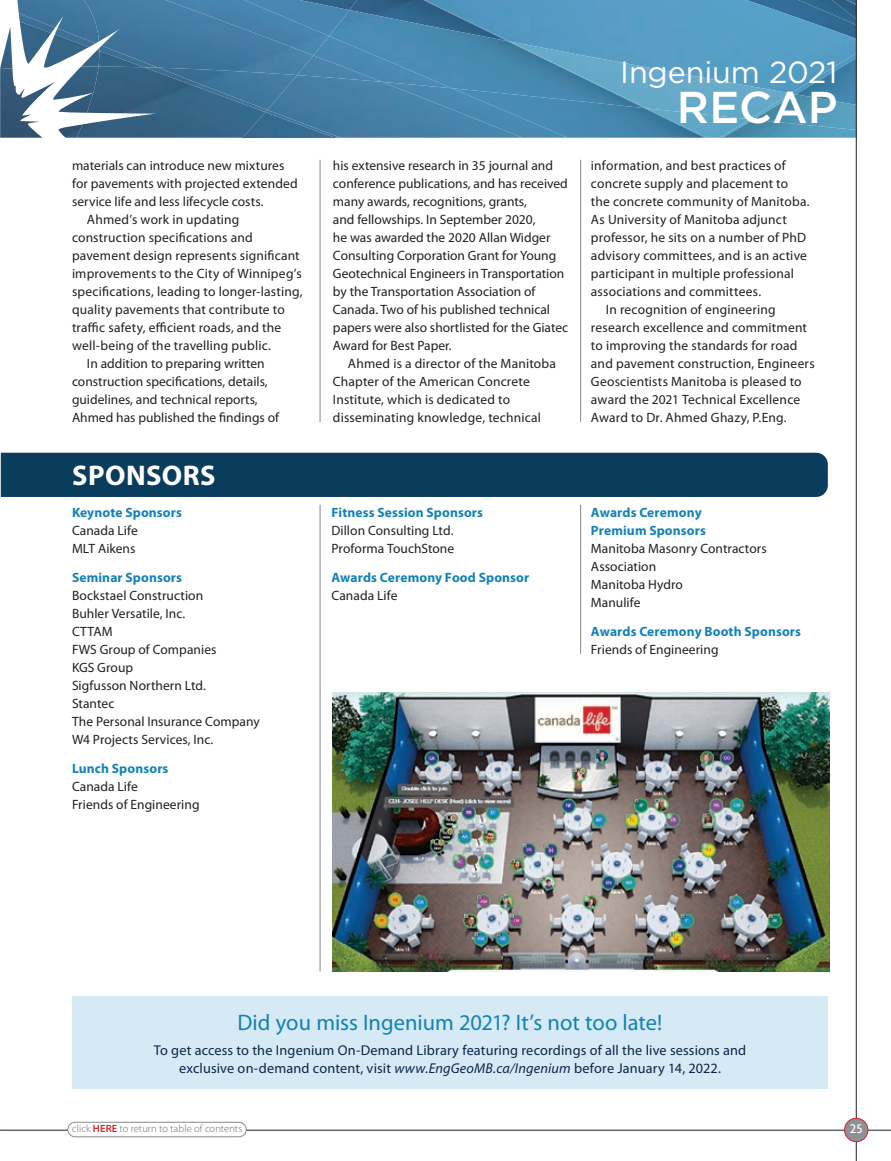
<style>
.page{position:relative;width:891px;height:1161px;background:#fff}
.page>*{position:absolute;margin:0;border:0;box-sizing:border-box;transform-origin:0 0}
.t1{font:500 44.55px "Gotham";letter-spacing:.005em;color:#fff}
.t2{font:30.45px "Gotham";letter-spacing:-.005em;color:#fff}
.t3{font:700 28.5px "Myriad Pro";letter-spacing:.015em;color:#fff}
.t4{font:22.5px "Myriad Pro";color:#1482b6}
.t5{font:14.25px/18px "Myriad Pro";letter-spacing:.01em;color:#0c2649;text-align:center}
.t6{font:13.5px/18px "Myriad Pro";letter-spacing:.005em;color:#231f20}
.t7{font:700 13.5px/18px "Myriad Pro";letter-spacing:.01em;color:#1482b6}
.t8{font:500 13.5px "Agenda";color:#fff}
.t9{font:300 10.5px "Myriad Pro";letter-spacing:.01em;color:#616d75}
.s1{font-style:italic}
.s2{font-weight:600;color:#d91f26}
</style>
<div class="page">
<img style="left:313px;top:68px;width:16px;height:7px">
<div style="left:267px;top:75px;width:185px;height:63px;background:#467ea6"></div>
<img style="left:265px;top:112px;width:70px;height:26px">
<div style="left:507px;top:0;width:200px;height:41px;background:#569ec5"></div>
<img style="left:644px;top:41px;width:63px;height:67px">
<img style="left:357px;top:0;width:150px;height:10px">
<img style="left:329px;top:10px;width:315px;height:98px">
<img style="left:452px;top:88px;width:253px;height:50px">
<svg style="left:707px;top:0;width:149px;height:139px;background:#5499be"></svg>
<img style="left:313px;top:36px;width:16px;height:32px">
<img style="left:157px;top:0;width:156px;height:75px">
<img style="left:265px;top:68px;width:32px;height:42px">
<img style="left:157px;top:67px;width:108px;height:71px">
<img style="left:349px;top:0;width:8px;height:10px">
<img style="left:244px;top:0;width:105px;height:36px">
<img style="left:796px;top:58px;width:60px;height:36px">
<img style="left:753px;top:94px;width:103px;height:26px">
<img style="left:723px;top:120px;width:133px;height:18px">
<svg style="left:0;top:0;width:157px;height:138px"></svg>
<div style="left:72px;top:997px;width:756px;height:92px;background:#d5eaf5"></div>
<div style="left:1px;top:453px;width:827px;height:44px;background:#0a3c5e"></div>
<hr style="left:320px;top:160px;width:1px;height:262px;background:#84878d">
<hr style="left:320px;top:505px;width:1px;height:466px;background:#84878d">
<hr style="left:580px;top:160px;width:1px;height:262px;background:#84878d">
<hr style="left:580px;top:505px;width:1px;height:149px;background:#84878d">
<img style="left:333px;top:692px;width:496px;height:279px">
<hr style="left:0;top:1130px;width:891px;height:1px;background:#231f20">
<hr style="left:856px;top:0;width:1px;height:1161px;background:#231f20">
<div style="left:845px;top:1118px;width:23px;height:24px;background:#8e9095;border-radius:50%"></div>
<div style="left:844px;top:1118px;width:24px;height:24px;border:1px solid #d91f26;border-radius:50%"></div>
<div style="left:68px;top:1122px;width:178px;height:15px;background:#fff;border-radius:7px"></div>
<div style="left:68px;top:1122px;width:178px;height:15px;border:1px solid #84878d;border-radius:7px"></div>
<p class="t6" style="left:72px;top:156px;width:214px">materials can introduce new mixtures</p>
<p class="t6" style="left:72px;top:174px;width:227px">for pavements with projected extended</p>
<p class="t6" style="left:72px;top:192px;width:193px">service life and less lifecycle costs.</p>
<p class="t6" style="left:87px;top:210px;width:154px">Ahmed’s work in updating</p>
<p class="t6" style="left:72px;top:228px;width:182px">construction specifications and</p>
<p class="t6" style="left:72px;top:246px;width:229px">pavement design represents significant</p>
<p class="t6" style="left:72px;top:264px;width:231px">improvements to the City of Winnipeg’s</p>
<p class="t6" style="left:72px;top:282px;width:232px">specifications, leading to longer-lasting,</p>
<p class="t6" style="left:72px;top:300px;width:214px">quality pavements that contribute to</p>
<p class="t6" style="left:72px;top:318px;width:211px">traffic safety, efficient roads, and the</p>
<p class="t6" style="left:72px;top:336px;width:200px">well-being of the travelling public.</p>
<p class="t6" style="left:87px;top:354px;width:179px">In addition to preparing written</p>
<p class="t6" style="left:72px;top:372px;width:197px">construction specifications, details,</p>
<p class="t6" style="left:72px;top:390px;width:187px">guidelines, and technical reports,</p>
<p class="t6" style="left:72px;top:408px;width:209px">Ahmed has published the findings of</p>
<h3 class="t3" style="left:72px;top:457px;width:145px">SPONSORS</h3>
<p class="t7" style="left:72px;top:503px;width:112px">Keynote Sponsors</p>
<p class="t6" style="left:72px;top:521px;width:68px">Canada Life<br>MLT Aikens</p>
<p class="t7" style="left:72px;top:568px;width:112px">Seminar Sponsors</p>
<p class="t6" style="left:72px;top:586px;width:189px">Bockstael Construction<br>Buhler Versatile, Inc.<br>CTTAM<br>FWS Group of Companies<br>KGS Group<br>Sigfusson Northern Ltd.<br>Stantec<br>The Personal Insurance Company<br>W4 Projects Services, Inc.</p>
<p class="t7" style="left:72px;top:759px;width:98px">Lunch Sponsors</p>
<p class="t6" style="left:72px;top:777px;width:129px">Canada Life<br>Friends of Engineering</p>
<p class="t6" style="left:333px;top:156px;width:237px">his extensive research in 35 journal and conference publications, and has received many awards, recognitions, grants,<br>and fellowships. In September 2020,<br>he was awarded the 2020 Allan Widger Consulting Corporation Grant for Young Geotechnical Engineers in Transportation by the Transportation Association of Canada. Two of his published technical papers were also shortlisted for the Giatec Award for Best Paper.</p>
<p class="t6" style="left:333px;top:354px;width:225px;text-indent:15px">Ahmed is a director of the Manitoba Chapter of the American Concrete Institute, which is dedicated to disseminating knowledge, technical</p>
<h2 class="t2" style="left:620px;top:56px;width:219px">Ingenium 2021</h2>
<h1 class="t1" style="left:677px;top:82px;width:162px">RECAP</h1>
<p class="t6" style="left:591px;top:156px;width:196px">information, and best practices of</p>
<p class="t6" style="left:591px;top:174px;width:199px">concrete supply and placement to</p>
<p class="t6" style="left:591px;top:192px;width:220px">the concrete community of Manitoba.</p>
<p class="t6" style="left:591px;top:210px;width:197px">As University of Manitoba adjunct</p>
<p class="t6" style="left:591px;top:228px;width:217px">professor, he sits on a number of PhD</p>
<p class="t6" style="left:591px;top:246px;width:218px">advisory committees, and is an active</p>
<p class="t6" style="left:591px;top:264px;width:204px">participant in multiple professional</p>
<p class="t6" style="left:591px;top:282px;width:172px">associations and committees.</p>
<p class="t6" style="left:606px;top:300px;width:171px">In recognition of engineering</p>
<p class="t6" style="left:591px;top:318px;width:218px">research excellence and commitment</p>
<p class="t6" style="left:591px;top:336px;width:208px">to improving the standards for road</p>
<p class="t6" style="left:591px;top:354px;width:225px">and pavement construction, Engineers</p>
<p class="t6" style="left:591px;top:372px;width:212px">Geoscientists Manitoba is pleased to</p>
<p class="t6" style="left:591px;top:390px;width:211px">award the 2021 Technical Excellence</p>
<p class="t6" style="left:591px;top:408px;width:197px">Award to Dr. Ahmed Ghazy, P.Eng.</p>
<p class="t7" style="left:332px;top:503px;width:153px">Fitness Session Sponsors</p>
<p class="t6" style="left:332px;top:521px;width:124px">Dillon Consulting Ltd.<br>Proforma TouchStone</p>
<p class="t7" style="left:332px;top:568px;width:199px">Awards Ceremony Food Sponsor</p>
<p class="t6" style="left:332px;top:586px;width:68px">Canada Life</p>
<p class="t7" style="left:591px;top:503px;width:116px">Awards Ceremony<br>Premium Sponsors</p>
<p class="t6" style="left:591px;top:539px;width:177px">Manitoba Masonry Contractors<br>Association<br>Manitoba Hydro<br>Manulife</p>
<p class="t7" style="left:591px;top:622px;width:212px">Awards Ceremony Booth Sponsors</p>
<p class="t6" style="left:591px;top:640px;width:129px">Friends of Engineering</p>
<h3 class="t4" style="left:238px;top:1009px;width:426px">Did you miss Ingenium 2021? It’s not too late!</h3>
<p class="t5" style="left:154px;top:1041px;width:594px">To get access to the Ingenium On-Demand Library featuring recordings of all the live sessions and exclusive on-demand content, visit <span class="s1">www.EngGeoMB.ca/Ingenium</span> before January 14, 2022.</p>
<p class="t9" style="left:72px;top:1123px;width:172px">click <span class="s2">HERE</span> to return to table of contents</p>
<p class="t8" style="left:850px;top:1121px;width:14px">25</p>
</div>
